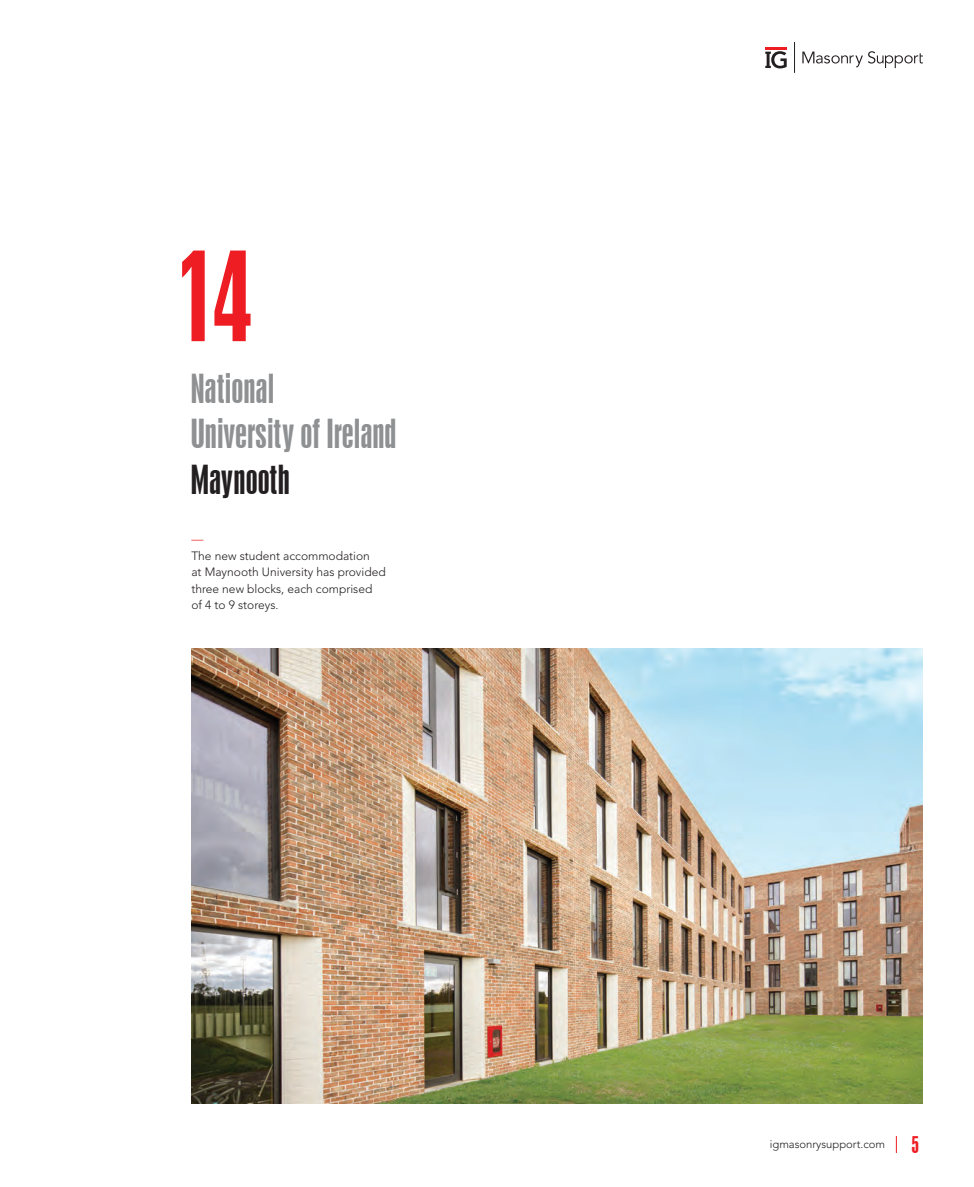
<style>
.page{position:relative;width:974px;height:1187px;background:#fff}
.page>*{position:absolute;margin:0;border:0;box-sizing:border-box;transform-origin:0 0}
.t1{font:120px "Swiss 924 BT Regular B";color:#ee1d23}
.t2{font:37.5px/45px "Swiss 924 BT Regular B";color:#8e9092}
.t3{font:37.5px "Swiss 924 BT Regular B";color:#231f20}
.t4{font:22.5px "Swiss 924 BT Regular B";color:#ee1d23}
.t5{font:300 12px/16.5px "Avenir LT Std";color:#231f20}
.t6{font:300 12px "Avenir LT Std";color:#ee1d23}
.t7{font:300 11.25px "Avenir LT Std";color:#231f20}
</style>
<div class="page">
<hr style="left:765px;top:47px;width:21px;height:3px;background:#ee1d23">
<svg style="left:765px;top:51px;width:21px;height:17px"></svg>
<hr style="left:794px;top:42px;width:1px;height:31px;background:#231f20">
<svg style="left:802px;top:51px;width:121px;height:17px"></svg>
<img style="left:191px;top:648px;width:732px;height:455px">
<svg style="left:896px;top:1135px;width:1px;height:17px"></svg>
<h1 class="t1" style="left:176px;top:223px;width:78px">14</h1>
<h2 class="t2" style="left:191px;top:367px;width:207px">National<br>University of Ireland</h2>
<h2 class="t3" style="left:191px;top:456px;width:101px">Maynooth</h2>
<p class="t6" style="left:191px;top:532px;width:13px">—</p>
<p class="t5" style="left:191px;top:547px;width:196px">The new student accommodation<br>at Maynooth University has provided three new blocks, each comprised of 4 to 9 storeys.</p>
<p class="t7" style="left:770px;top:1137px;width:117px">igmasonrysupport.com</p>
<h3 class="t4" style="left:911px;top:1130px;width:9px">5</h3>
</div>
